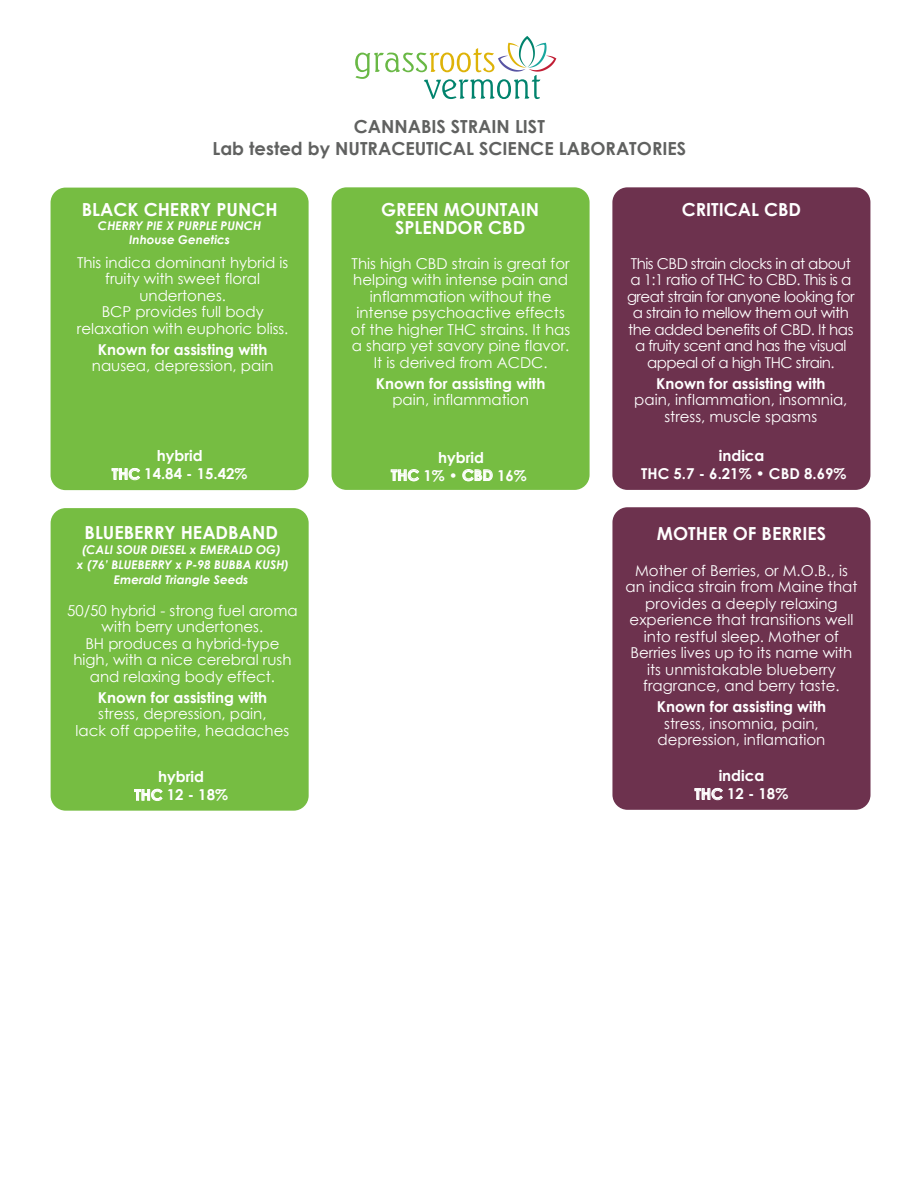
<style>
.page{position:relative;width:918px;height:1188px;background:#fff}
.page>*{position:absolute;margin:0;border:0;box-sizing:border-box;transform-origin:0 0}
.t1{font:700 18px/18px "Century Gothic";color:#fff;text-align:center}
.t2{font:700 18px/21.6px "Century Gothic";color:#606160;text-align:center}
.t3{font:15px/16.5px "Century Gothic";color:#fff;text-align:center}
.t4{font:700 15px/18px "Century Gothic";color:#fff;text-align:center}
.t5{font:15px/16.5px "Century Gothic";letter-spacing:-.035em;color:#fff;text-align:center}
.t6{font:italic 700 12px/15px "Century Gothic";color:#fff;text-align:center}
</style>
<div class="page">
<div style="left:612px;top:187px;width:258px;height:303px;background:#6d324e;border-radius:15px"></div>
<div style="left:332px;top:187px;width:258px;height:303px;background:#76bd42;border-radius:15px"></div>
<div style="left:51px;top:188px;width:258px;height:302px;background:#76bd42;border-radius:15px"></div>
<div style="left:51px;top:508px;width:258px;height:303px;background:#76bd42;border-radius:15px"></div>
<svg style="left:112px;top:468px;width:28px;height:12px"></svg>
<svg style="left:391px;top:469px;width:28px;height:12px"></svg>
<svg style="left:462px;top:469px;width:31px;height:12px"></svg>
<svg style="left:355px;top:36px;width:201px;height:63px"></svg>
<svg style="left:134px;top:788px;width:29px;height:13px"></svg>
<div style="left:612px;top:507px;width:259px;height:303px;background:#6d324e;border-radius:15px"></div>
<svg style="left:694px;top:788px;width:29px;height:12px"></svg>
<p class="t2" style="left:212px;top:115px;width:475px">CANNABIS STRAIN LIST<br>Lab tested by NUTRACEUTICAL SCIENCE LABORATORIES</p>
<p class="t1" style="left:82px;top:199px;width:197px">BLACK CHERRY PUNCH</p>
<p class="t6" style="left:98px;top:219px;width:165px;line-height:13.5px">CHERRY PIE X PURPLE PUNCH<br>Inhouse Genetics</p>
<p class="t3" style="left:77px;top:254px;width:213px">This indica dominant hybrid is fruity with sweet floral undertones.<br>BCP provides full body relaxation with euphoric bliss.</p>
<p class="t4" style="left:98px;top:340px;width:171px">Known for assisting with</p>
<p class="t3" style="left:92px;top:358px;width:183px">nausea, depression, pain</p>
<p class="t4" style="left:112px;top:446px;width:137px">hybrid<br>THC 14.84 - 15.42%</p>
<p class="t1" style="left:85px;top:523px;width:195px">BLUEBERRY HEADBAND</p>
<p class="t6" style="left:77px;top:542px;width:214px">(CALI SOUR DIESEL x EMERALD OG)<br>x (76’ BLUEBERRY x P-98 BUBBA KUSH)<br>Emerald Triangle Seeds</p>
<p class="t3" style="left:67px;top:602px;width:232px">50/50 hybrid - strong fuel aroma with berry undertones.<br>BH produces a hybrid-type high, with a nice cerebral rush and relaxing body effect.</p>
<p class="t4" style="left:98px;top:688px;width:171px">Known for assisting with</p>
<p class="t3" style="left:76px;top:705px;width:215px">stress, depression, pain,<br>lack off appetite, headaches</p>
<p class="t4" style="left:134px;top:767px;width:95px">hybrid<br>THC 12 - 18%</p>
<p class="t1" style="left:381px;top:200px;width:160px">GREEN MOUNTAIN<br>SPLENDOR CBD</p>
<p class="t3" style="left:351px;top:255px;width:221px">This high CBD strain is great for helping with intense pain and inflammation without the intense psychoactive effects of the higher THC strains. It has a sharp yet savory pine flavor.<br>It is derived from ACDC.</p>
<p class="t4" style="left:376px;top:374px;width:171px">Known for assisting with</p>
<p class="t3" style="left:392px;top:391px;width:138px">pain, inflammation</p>
<p class="t1" style="left:682px;top:200px;width:121px">CRITICAL CBD</p>
<p class="t5" style="left:627px;top:255px;width:229px">This CBD strain clocks in at about a 1:1 ratio of THC to CBD. This is a great strain for anyone looking for a strain to mellow them out with the added benefits of CBD. It has a fruity scent and has the visual appeal of a high THC strain.</p>
<p class="t4" style="left:656px;top:374px;width:171px">Known for assisting with</p>
<p class="t3" style="left:634px;top:392px;width:215px">pain, inflammation, insomnia, stress, muscle spasms</p>
<p class="t4" style="left:391px;top:447px;width:137px">hybrid<br>THC 1% • CBD 16%</p>
<p class="t4" style="left:641px;top:445px;width:207px">indica<br>THC 5.7 - 6.21% • CBD 8.69%</p>
<p class="t1" style="left:657px;top:523px;width:171px">MOTHER OF BERRIES</p>
<p class="t3" style="left:626px;top:562px;width:233px">Mother of Berries, or M.O.B., is an indica strain from Maine that provides a deeply relaxing experience that transitions well into restful sleep. Mother of<br>Berries lives up to its name with its unmistakable blueberry fragrance, and berry taste.</p>
<p class="t4" style="left:657px;top:697px;width:171px">Known for assisting with</p>
<p class="t3" style="left:658px;top:715px;width:169px">stress, insomnia, pain, depression, inflamation</p>
<p class="t4" style="left:695px;top:766px;width:95px">indica<br>THC 12 - 18%</p>
</div>
